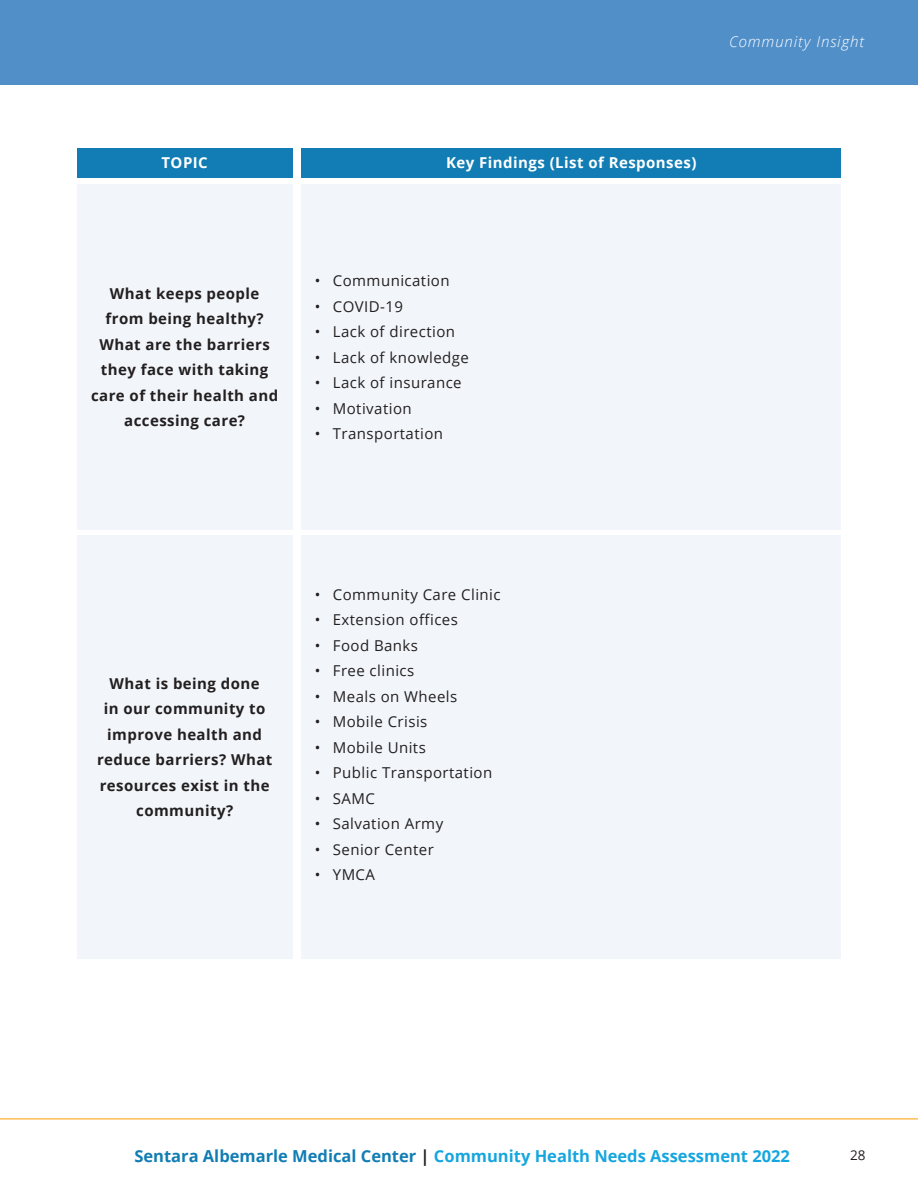
<style>
.page{position:relative;width:918px;height:1188px;background:#fff}
.page>*{position:absolute;margin:0;border:0;box-sizing:border-box;transform-origin:0 0}
.t1{font:700 16.5px "Open Sans";color:#16a6df}
.t2{font:15px "Open Sans";letter-spacing:.03em;color:#231f20}
.t3{font:700 15px/25.5px "Open Sans";letter-spacing:.03em;color:#231f20;text-align:center}
.t4{font:700 15px "Open Sans";letter-spacing:.03em;color:#fff}
.t5{font:italic 300 15px "Open Sans";letter-spacing:.06em;color:#fff}
.t6{font:13.5px "Open Sans";color:#231f20}
.s1{color:#117db4}
.s2{color:#231f20}
</style>
<div class="page">
<div style="left:0;top:0;width:918px;height:84px;background:#518fc9"></div>
<hr style="left:0;top:1118px;width:918px;height:2px;background:#fdbe56">
<div style="left:77px;top:148px;width:216px;height:29px;background:#117db4"></div>
<div style="left:301px;top:148px;width:540px;height:29px;background:#117db4"></div>
<div style="left:77px;top:184px;width:216px;height:345px;background:#f2f6fa"></div>
<div style="left:77px;top:535px;width:216px;height:423px;background:#f2f6fa"></div>
<div style="left:301px;top:184px;width:540px;height:345px;background:#f2f6fa"></div>
<div style="left:301px;top:535px;width:540px;height:423px;background:#f2f6fa"></div>
<p class="t5" style="left:729px;top:31px;width:136px">Community Insight</p>
<p class="t4" style="left:161px;top:152px;width:48px">TOPIC</p>
<p class="t4" style="left:446px;top:152px;width:252px">Key Findings (List of Responses)</p>
<p class="t3" style="left:91px;top:280px;width:189px">What keeps people from being healthy?<br>What are the barriers they face with taking care of their health and accessing care?</p>
<p class="t2" style="left:315px;top:270px;width:136px">• Communication</p>
<p class="t2" style="left:315px;top:296px;width:90px">• COVID-19</p>
<p class="t2" style="left:315px;top:321px;width:142px">• Lack of direction</p>
<p class="t2" style="left:315px;top:347px;width:156px">• Lack of knowledge</p>
<p class="t2" style="left:315px;top:372px;width:148px">• Lack of insurance</p>
<p class="t2" style="left:315px;top:398px;width:98px">• Motivation</p>
<p class="t2" style="left:315px;top:423px;width:130px">• Transportation</p>
<p class="t3" style="left:97px;top:670px;width:177px">What is being done<br>in our community to improve health and reduce barriers? What resources exist in the community?</p>
<p class="t2" style="left:315px;top:584px;width:187px">• Community Care Clinic</p>
<p class="t2" style="left:315px;top:609px;width:145px">• Extension offices</p>
<p class="t2" style="left:315px;top:635px;width:105px">• Food Banks</p>
<p class="t2" style="left:315px;top:660px;width:101px">• Free clinics</p>
<p class="t2" style="left:315px;top:686px;width:144px">• Meals on Wheels</p>
<p class="t2" style="left:315px;top:711px;width:114px">• Mobile Crisis</p>
<p class="t2" style="left:315px;top:737px;width:113px">• Mobile Units</p>
<p class="t2" style="left:315px;top:762px;width:179px">• Public Transportation</p>
<p class="t2" style="left:315px;top:788px;width:62px">• SAMC</p>
<p class="t2" style="left:315px;top:813px;width:130px">• Salvation Army</p>
<p class="t2" style="left:315px;top:839px;width:121px">• Senior Center</p>
<p class="t2" style="left:315px;top:864px;width:62px">• YMCA</p>
<p class="t1" style="left:134px;top:1144px;width:657px"><span class="s1">Sentara Albemarle Medical Center</span> <span class="s2">|</span> Community Health Needs Assessment 2022</p>
<p class="t6" style="left:850px;top:1145px;width:17px">28</p>
</div>
